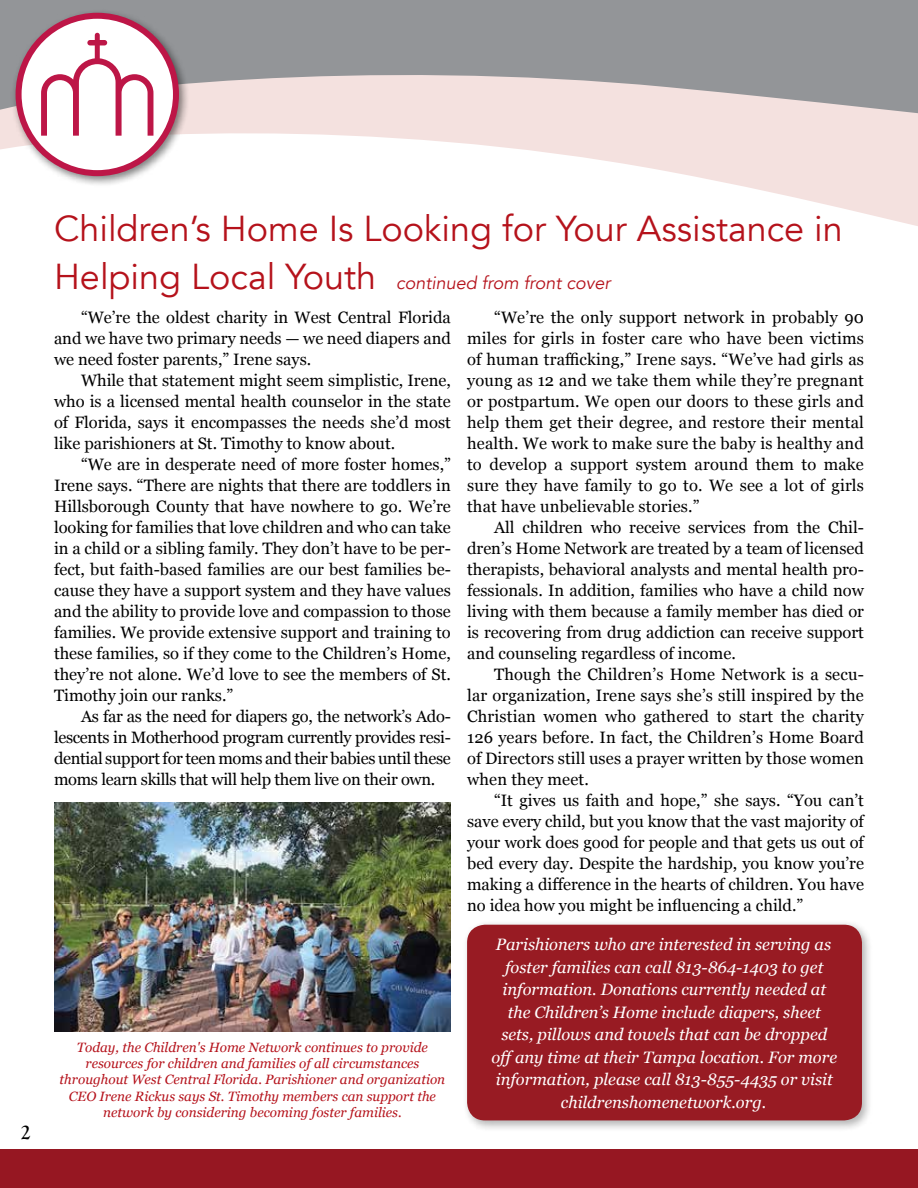
<style>
.page{position:relative;width:918px;height:1188px;background:#fff}
.page>*{position:absolute;margin:0;border:0;box-sizing:border-box;transform-origin:0 0}
.t1{font:36px "Avenir";color:#b5121b}
.t2{font:700 21px "Goudy Old Style T";color:#000}
.t3{font:italic 18px "Avenir";color:#b5121b}
.t4{font:16.5px/21px "Georgia";color:#000;text-align:justify}
.t5{font:italic 16.5px/22.5px "Georgia";color:#fff;text-align:center}
.t6{font:italic 13.5px/16.5px "Georgia";color:#b5121b;text-align:center}
.s1{font-style:normal;font-size:36px}
</style>
<div class="page">
<svg style="left:553px;top:153px;width:365px;height:73px"></svg>
<svg style="left:0;top:0;width:918px;height:153px;background:#bdb7b8"></svg>
<div style="left:11px;top:8px;width:179px;height:180px;background:#000;opacity:.5"></div>
<div style="left:19px;top:16px;width:157px;height:157px;background:#fff;border-radius:50%"></div>
<div style="left:16px;top:13px;width:163px;height:163px;border:6px solid #bd1647;border-radius:50%"></div>
<svg style="left:41px;top:33px;width:112px;height:103px"></svg>
<div style="left:0;top:1149px;width:918px;height:39px;background:#961722"></div>
<div style="left:462px;top:920px;width:412px;height:212px;background:#000;opacity:.3"></div>
<div style="left:467px;top:925px;width:395px;height:195px;background:#981b23;border-radius:18px"></div>
<img style="left:54px;top:802px;width:397px;height:230px">
<p class="t2" style="left:21px;top:1121px;width:12px">2</p>
<h1 class="t1" style="left:54px;top:207px;width:790px">Children’s Home Is Looking for Your Assistance in</h1>
<p class="t3" style="left:54px;top:272px;width:558px"><span class="s1">Helping Local Youth</span> continued from front cover</p>
<p class="t4" style="left:54px;top:306px;width:398px;text-indent:27px">“We’re the oldest charity in West Central Florida and we have two primary needs — we need diapers and we need foster parents,” Irene says.</p>
<p class="t4" style="left:54px;top:369px;width:398px;text-indent:27px">While that statement might seem simplistic, Irene, who is a licensed mental health counselor in the state of Florida, says it encompasses the needs she’d most like parishioners at St. Timothy to know about.</p>
<p class="t4" style="left:54px;top:453px;width:398px;text-indent:27px">“We are in desperate need of more foster homes,” Irene says. “There are nights that there are toddlers in Hillsborough County that have nowhere to go. We’re looking for families that love children and who can take in a child or a sibling family. They don’t have to be per&shy;fect, but faith-based families are our best families be&shy;cause they have a support system and they have values and the ability to provide love and compassion to those families. We provide extensive support and training to these families, so if they come to the Children’s Home, they’re not alone. We’d love to see the members of St.<br>Timothy join our ranks.”</p>
<p class="t4" style="left:54px;top:705px;width:398px;text-indent:27px">As far as the need for diapers go, the network’s Ado&shy;lescents in Motherhood program currently provides resi&shy;dential support for teen moms and their babies until these moms learn skills that will help them live on their own.</p>
<p class="t6" style="left:60px;top:1038px;width:387px">Today, the Children's Home Network continues to provide resources for children and families of all circumstances throughout West Central Florida. Parishioner and organization CEO Irene Rickus says St. Timothy members can support the network by considering becoming foster families.</p>
<p class="t4" style="left:467px;top:306px;width:398px;text-indent:27px">“We’re the only support network in probably 90 miles for girls in foster care who have been victims of human trafficking,” Irene says. “We’ve had girls as young as 12 and we take them while they’re pregnant or postpartum. We open our doors to these girls and help them get their degree, and restore their mental health. We work to make sure the baby is healthy and to develop a support system around them to make sure they have family to go to. We see a lot of girls that have unbelievable stories.”</p>
<p class="t4" style="left:467px;top:516px;width:398px;text-indent:27px">All children who receive services from the Chil&shy;dren’s Home Network are treated by a team of licensed therapists, behavioral analysts and mental health pro&shy;fessionals. In addition, families who have a child now living with them because a family member has died or is recovering from drug addiction can receive support and counseling regardless of income.</p>
<p class="t4" style="left:467px;top:663px;width:398px;text-indent:27px">Though the Children’s Home Network is a secu&shy;lar organization, Irene says she’s still inspired by the Christian women who gathered to start the charity 126 years before. In fact, the Children’s Home Board of Directors still uses a prayer written by those women when they meet.</p>
<p class="t4" style="left:467px;top:789px;width:398px;text-indent:27px">“It gives us faith and hope,” she says. “You can’t save every child, but you know that the vast majority of your work does good for people and that gets us out of bed every day. Despite the hardship, you know you’re making a difference in the hearts of children. You have no idea how you might be influencing a child.”</p>
<p class="t5" style="left:491px;top:932px;width:347px">Parishioners who are interested in serving as foster families can call 813-864-1403 to get information. Donations currently needed at the Children’s Home include diapers, sheet sets, pillows and towels that can be dropped off any time at their Tampa location. For more information, please call 813-855-4435 or visit childrenshomenetwork.org.</p>
</div>
